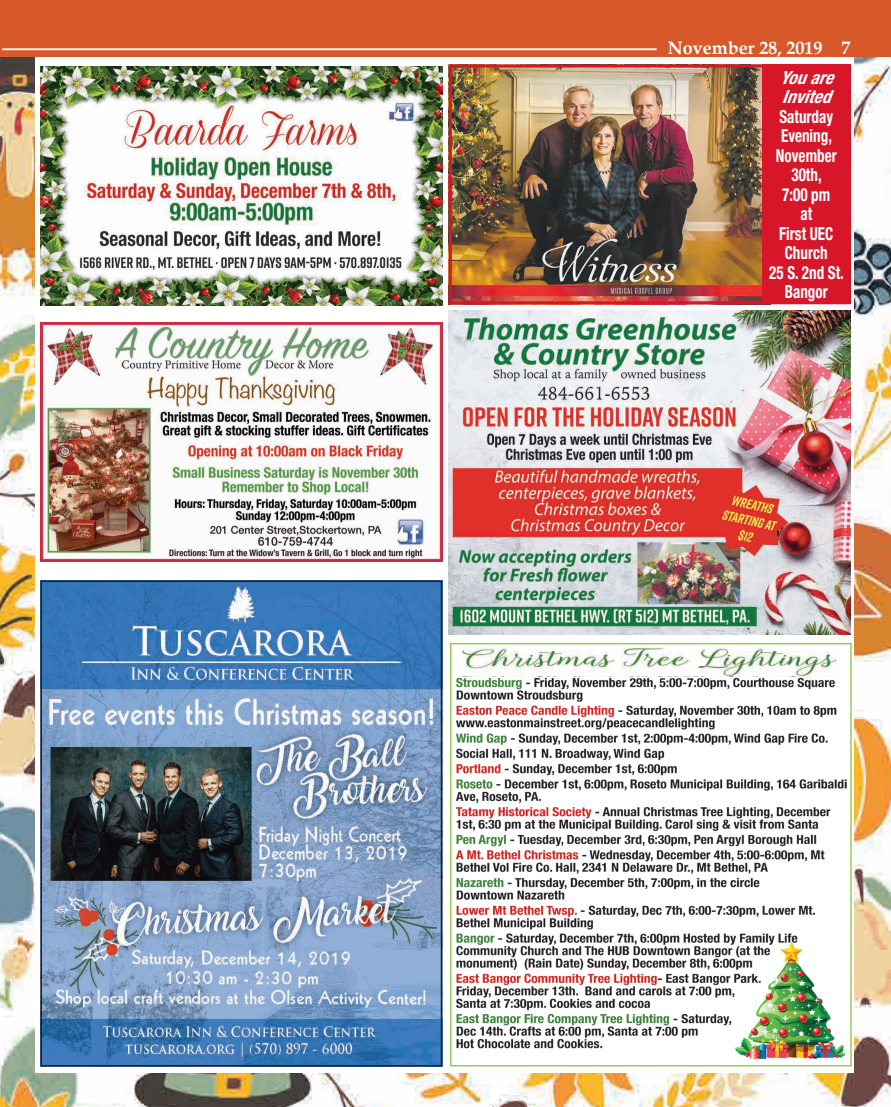
<style>
.page{position:relative;width:891px;height:1107px;background:#fff}
.page>*{position:absolute;margin:0;border:0;box-sizing:border-box;transform-origin:0 0}
.t1{font:700 condensed 18px/19.5px "Helvetica Neue LT Std";color:#fff;text-align:center;scale:.84 1}
.t2{font:700 18px "Book Antiqua";color:#fff}
.t3{font:italic 700 condensed 18px/19.5px "Helvetica Neue LT Std";color:#fff}
</style>
<div class="page">
<img style="left:0;top:57px;width:891px;height:1050px">
<div style="left:35px;top:34px;width:819px;height:1039px;background:#fff"></div>
<div style="left:0;top:0;width:891px;height:57px;background:#d75829"></div>
<hr style="left:2px;top:48px;width:655px;height:2px;background:#fff">
<img style="left:41px;top:66px;width:401px;height:240px">
<img style="left:43px;top:583px;width:396px;height:480px">
<div style="left:40px;top:580px;width:402px;height:486px;border:2px solid #231f20"></div>
<img style="left:449px;top:64px;width:313px;height:236px">
<div style="left:449px;top:65px;width:401px;height:239px;border:3px solid #d71729"></div>
<div style="left:762px;top:64px;width:88px;height:240px;background:#d71729"></div>
<img style="left:449px;top:310px;width:401px;height:324px">
<img style="left:40px;top:322px;width:402px;height:240px">
<div style="left:450px;top:643px;width:402px;height:423px;border:2px solid #99cc54"></div>
<img style="left:459px;top:646px;width:378px;height:30px">
<img style="left:455px;top:678px;width:392px;height:381px">
<p class="t2" style="left:668px;top:36px;width:184px">November 28, 2019 7</p>
<p class="t3" style="left:780px;top:67px;width:62px">Youare<br>Invited</p>
<p class="t1" style="left:769px;top:106px;width:90px">Saturday<br>Evening,<br>November<br>30th,<br>7:00 pm<br>at<br>First UEC<br>Church<br>25 S. 2nd St.<br>Bangor</p>
</div>
